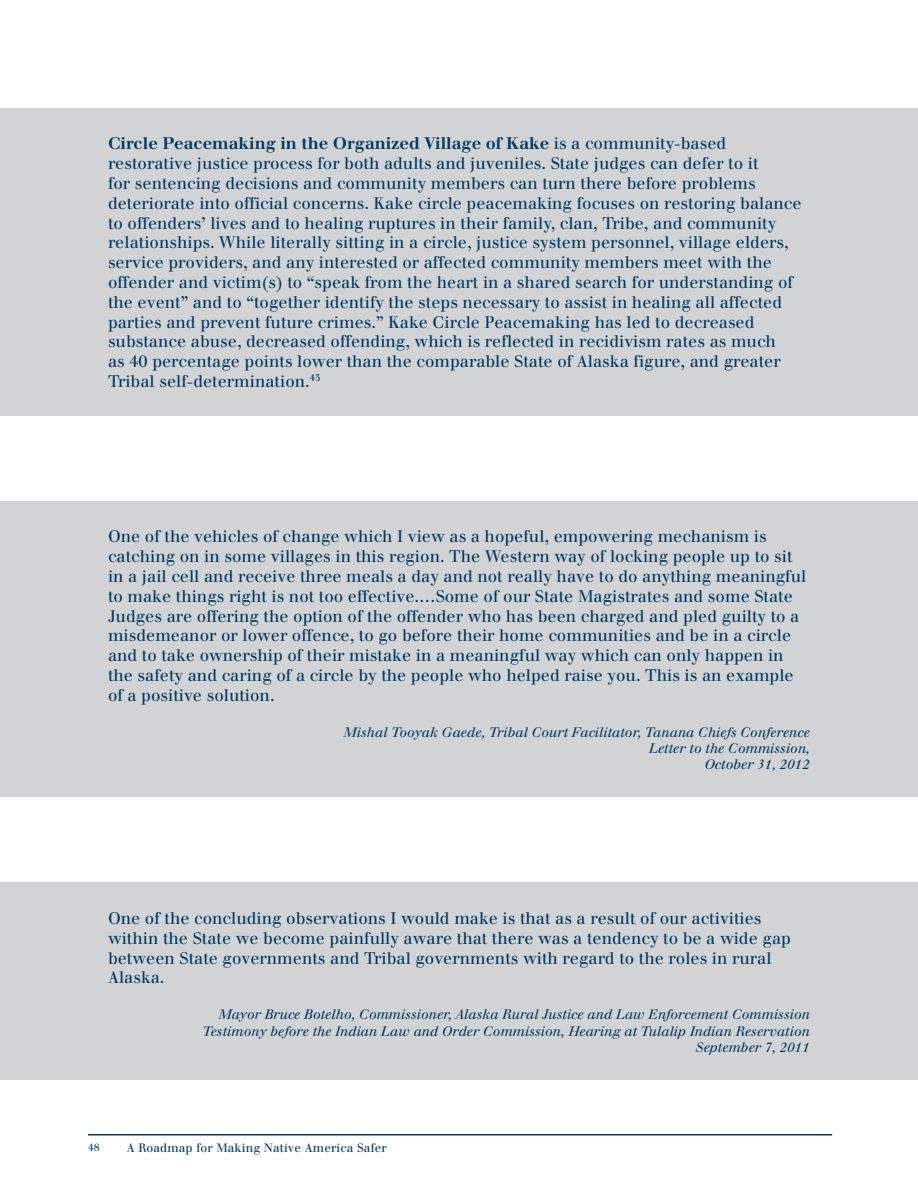
<style>
.page{position:relative;width:918px;height:1188px;background:#fff}
.page>*{position:absolute;margin:0;border:0;box-sizing:border-box;transform-origin:0 0}
.t1{font:16.5px/19.8px "Justus";color:#003963}
.t2{font:italic 13.5px/16.2px "Justus";color:#003963;text-align:right}
.t3{font:12px "Justus";letter-spacing:.01em;color:#003963}
.t4{font:10.5px "Justus";color:#003963}
.s1{font-weight:700}
</style>
<div class="page">
<div style="left:0;top:108px;width:918px;height:308px;background:#d1d3d4"></div>
<div style="left:0;top:502px;width:918px;height:295px;background:#d1d3d4"></div>
<div style="left:0;top:883px;width:918px;height:197px;background:#d1d3d4"></div>
<hr style="left:88px;top:1134px;width:744px;height:2px;background:#003963">
<p class="t1" style="left:108px;top:134px;width:695px"><span class="s1">Circle Peacemaking in the Organized Village of Kake</span> is a community-based restorative justice process for both adults and juveniles. State judges can defer to it<br>for sentencing decisions and community members can turn there before problems deteriorate into official concerns. Kake circle peacemaking focuses on restoring balance to offenders’ lives and to healing ruptures in their family, clan, Tribe, and community relationships. While literally sitting in a circle, justice system personnel, village elders, service providers, and any interested or affected community members meet with the offender and victim(s) to “speak from the heart in a shared search for understanding of the event” and to “together identify the steps necessary to assist in healing all affected parties and prevent future crimes.” Kake Circle Peacemaking has led to decreased substance abuse, decreased offending, which is reflected in recidivism rates as much<br>as 40 percentage points lower than the comparable State of Alaska figure, and greater Tribal self-determination.<sup>43</sup></p>
<p class="t1" style="left:108px;top:527px;width:700px">One of the vehicles of change which I view as a hopeful, empowering mechanism is catching on in some villages in this region. The Western way of locking people up to sit in a jail cell and receive three meals a day and not really have to do anything meaningful to make things right is not too effective.…Some of our State Magistrates and some State Judges are offering the option of the offender who has been charged and pled guilty to a misdemeanor or lower offence, to go before their home communities and be in a circle and to take ownership of their mistake in a meaningful way which can only happen in the safety and caring of a circle by the people who helped raise you. This is an example of a positive solution.</p>
<p class="t2" style="left:344px;top:724px;width:468px">Mishal Tooyak Gaede, Tribal Court Facilitator, Tanana Chiefs Conference<br>Letter to the Commission,<br>October 31, 2012</p>
<p class="t1" style="left:108px;top:908px;width:684px">One of the concluding observations I would make is that as a result of our activities within the State we become painfully aware that there was a tendency to be a wide gap between State governments and Tribal governments with regard to the roles in rural Alaska.</p>
<p class="t2" style="left:203px;top:1007px;width:609px">Mayor Bruce Botelho, Commissioner, Alaska Rural Justice and Law Enforcement Commission<br>Testimony before the Indian Law and Order Commission, Hearing at Tulalip Indian Reservation<br>September 7, 2011</p>
<p class="t4" style="left:88px;top:1141px;width:13px">48</p>
<p class="t3" style="left:127px;top:1140px;width:262px">A Roadmap for Making Native America Safer</p>
</div>
